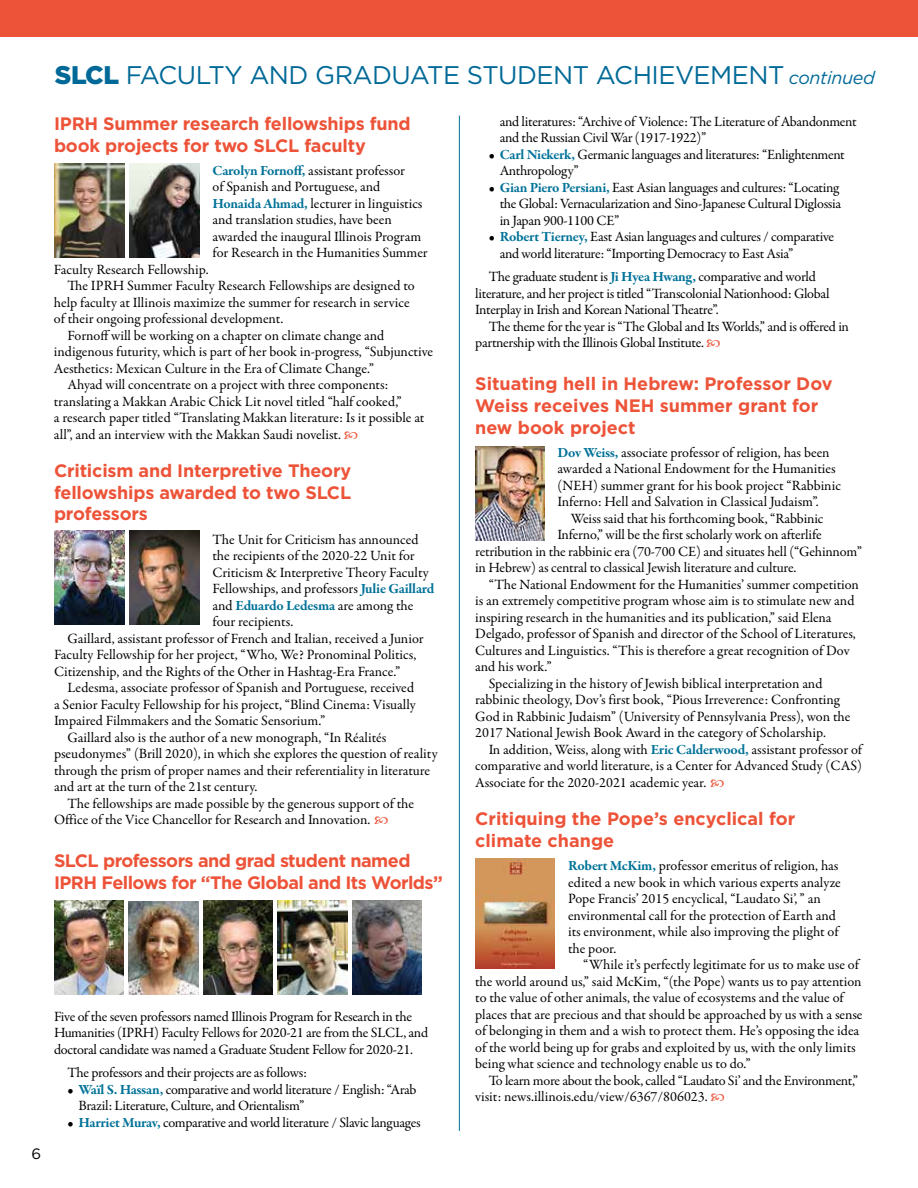
<style>
.page{position:relative;width:918px;height:1188px;background:#fff}
.page>*{position:absolute;margin:0;border:0;box-sizing:border-box;transform-origin:0 0}
.t1{font:25.5px "Gotham";letter-spacing:-.02em;color:#006997}
.t2{font:700 18px/21.6px "Gotham";letter-spacing:-.01em;color:#ed5338}
.t3{font:700 18px/21.6px "Gotham";letter-spacing:-.03em;color:#ed5338}
.t4{font:15px "Gotham";color:#000}
.t5{font:14.25px/16.5px "Garamond Premr Pro";letter-spacing:-.005em;color:#000}
.t6{font:14.25px/16.5px "Garamond Premr Pro";letter-spacing:-.025em;color:#000}
.s1{font-weight:900}
.s2{font-style:italic;font-size:18px}
.s3{font-weight:700;color:#007298}
</style>
<div class="page">
<div style="left:0;top:0;width:918px;height:37px;background:#ed5338"></div>
<hr style="left:459px;top:116px;width:1px;height:1015px;background:#007298">
<img style="left:55px;top:163px;width:70px;height:94px">
<img style="left:55px;top:531px;width:70px;height:94px">
<img style="left:475px;top:446px;width:69px;height:94px">
<img style="left:475px;top:859px;width:80px;height:110px">
<img style="left:130px;top:163px;width:69px;height:94px">
<img style="left:130px;top:531px;width:69px;height:94px">
<img style="left:54px;top:901px;width:70px;height:93px">
<img style="left:129px;top:902px;width:69px;height:93px">
<img style="left:352px;top:901px;width:70px;height:94px">
<img style="left:278px;top:901px;width:69px;height:94px">
<img style="left:203px;top:901px;width:70px;height:94px">
<p class="t4" style="left:31px;top:1145px;width:11px">6</p>
<h1 class="t1" style="left:55px;top:58px;width:822px"><span class="s1">SLCL</span> FACULTY AND GRADUATE STUDENT ACHIEVEMENT <span class="s2">continued</span></h1>
<p class="t2" style="left:54px;top:113px;width:358px">IPRH Summer research fellowships fund book projects for two SLCL faculty</p>
<p class="t5" style="left:213px;top:162px;width:217px"><span class="s3">Carolyn Fornoff,</span> assistant professor<br>of Spanish and Portuguese, and <span class="s3">Honaida Ahmad,</span> lecturer in linguistics and translation studies, have been awarded the inaugural Illinois Program for Research in the Humanities Summer</p>
<p class="t5" style="left:54px;top:261px;width:156px">Faculty Research Fellowship.</p>
<p class="t5" style="left:67px;top:278px;width:349px">The IPRH Summer Faculty Research Fellowships are designed to</p>
<p class="t5" style="left:54px;top:294px;width:357px">help faculty at Illinois maximize the summer for research in service</p>
<p class="t5" style="left:54px;top:311px;width:231px">of their ongoing professional development.</p>
<p class="t5" style="left:67px;top:327px;width:318px">Fornoff will be working on a chapter on climate change and</p>
<p class="t5" style="left:54px;top:344px;width:381px">indigenous futurity, which is part of her book in-progress, “Subjunctive</p>
<p class="t5" style="left:54px;top:360px;width:322px">Aesthetics: Mexican Culture in the Era of Climate Change.”</p>
<p class="t5" style="left:67px;top:377px;width:323px">Ahyad will concentrate on a project with three components:</p>
<p class="t5" style="left:54px;top:393px;width:349px">translating a Makkan Arabic Chick Lit novel titled “half cooked,”</p>
<p class="t5" style="left:54px;top:410px;width:372px">a research paper titled “Translating Makkan literature: Is it possible at</p>
<p class="t5" style="left:54px;top:427px;width:289px">all”, and an interview with the Makkan Saudi novelist.</p>
<p class="t2" style="left:54px;top:460px;width:299px;text-align:justify">Criticism and Interpretive Theory fellowships awarded to two SLCL professors</p>
<p class="t5" style="left:213px;top:531px;width:208px">The Unit for Criticism has announced</p>
<p class="t5" style="left:213px;top:548px;width:204px">the recipients of the 2020-22 Unit for</p>
<p class="t5" style="left:213px;top:564px;width:218px">Criticism &amp; Interpretive Theory Faculty</p>
<p class="t5" style="left:213px;top:581px;width:224px">Fellowships, and professors <span class="s3">Julie Gaillard</span></p>
<p class="t5" style="left:213px;top:597px;width:202px">and <span class="s3">Eduardo Ledesma</span> are among the</p>
<p class="t5" style="left:213px;top:614px;width:82px">four recipients.</p>
<p class="t5" style="left:68px;top:630px;width:358px">Gaillard, assistant professor of French and Italian, received a Junior</p>
<p class="t5" style="left:54px;top:647px;width:364px">Faculty Fellowship for her project, “Who, We? Pronominal Politics,</p>
<p class="t5" style="left:54px;top:663px;width:348px">Citizenship, and the Rights of the Other in Hashtag-Era France.”</p>
<p class="t5" style="left:68px;top:680px;width:348px">Ledesma, associate professor of Spanish and Portuguese, received</p>
<p class="t5" style="left:54px;top:696px;width:363px">a Senior Faculty Fellowship for his project, “Blind Cinema: Visually</p>
<p class="t5" style="left:54px;top:713px;width:273px">Impaired Filmmakers and the Somatic Sensorium.”</p>
<p class="t5" style="left:68px;top:729px;width:320px">Gaillard also is the author of a new monograph, “In Réalités</p>
<p class="t5" style="left:54px;top:746px;width:385px">pseudonymes” (Brill 2020), in which she explores the question of reality</p>
<p class="t5" style="left:54px;top:762px;width:378px">through the prism of proper names and their referentiality in literature</p>
<p class="t5" style="left:54px;top:779px;width:205px">and art at the turn of the 21st century.</p>
<p class="t5" style="left:68px;top:795px;width:348px">The fellowships are made possible by the generous support of the</p>
<p class="t5" style="left:54px;top:812px;width:318px">Office of the Vice Chancellor for Research and Innovation.</p>
<p class="t3" style="left:54px;top:850px;width:390px">SLCL professors and grad student named<br>IPRH Fellows for “The Global and Its Worlds”</p>
<p class="t5" style="left:54px;top:1009px;width:376px">Five of the seven professors named Illinois Program for Research in the<br>Humanities (IPRH) Faculty Fellows for 2020-21 are from the SLCL, and doctoral candidate was named a Graduate Student Fellow for 2020-21.</p>
<p class="t5" style="left:67px;top:1065px;width:241px">The professors and their projects are as follows:</p>
<p class="t6" style="left:78px;top:1081px;width:340px;text-indent:-11px">• <span class="s3">Waïl S. Hassan,</span> comparative and world literature / English: “Arab<br>Brazil: Literature, Culture, and Orientalism”</p>
<p class="t6" style="left:67px;top:1114px;width:355px">• <span class="s3">Harriet Murav,</span> comparative and world literature / Slavic languages</p>
<p class="t5" style="left:500px;top:114px;width:358px">and literatures: “Archive of Violence: The Literature of Abandonment and the Russian Civil War (1917-1922)”</p>
<p class="t6" style="left:500px;top:147px;width:347px;text-indent:-11px">• <span class="s3">Carl Niekerk,</span> Germanic languages and literatures: “Enlightenment<br>Anthropology”</p>
<p class="t5" style="left:500px;top:180px;width:343px;text-indent:-11px">• <span class="s3">Gian Piero Persiani,</span> East Asian languages and cultures: “Locating the Global: Vernacularization and Sino-Japanese Cultural Diglossia in Japan 900-1100 CE”</p>
<p class="t5" style="left:500px;top:229px;width:336px;text-indent:-11px">• <span class="s3">Robert Tierney,</span> East Asian languages and cultures / comparative and world literature: “Importing Democracy to East Asia”</p>
<p class="t6" style="left:475px;top:269px;width:356px;text-indent:13px">The graduate student is <span class="s3">Ji Hyea Hwang,</span> comparative and world literature, and her project is titled “Transcolonial Nationhood: Global<br>Interplay in Irish and Korean National Theatre”.</p>
<p class="t5" style="left:475px;top:318px;width:375px;text-indent:13px">The theme for the year is “The Global and Its Worlds,” and is offered in partnership with the Illinois Global Institute.</p>
<p class="t2" style="left:475px;top:373px;width:359px">Situating hell in Hebrew: Professor Dov<br>Weiss receives NEH summer grant for new book project</p>
<p class="t5" style="left:558px;top:444px;width:285px"><span class="s3">Dov Weiss,</span> associate professor of religion, has been awarded a National Endowment for the Humanities (NEH) summer grant for his book project “Rabbinic Inferno: Hell and Salvation in Classical Judaism”.</p>
<p class="t5" style="left:571px;top:510px;width:254px">Weiss said that his forthcoming book, “Rabbinic</p>
<p class="t5" style="left:558px;top:527px;width:266px">Inferno,” will be the first scholarly work on afterlife</p>
<p class="t5" style="left:475px;top:543px;width:388px">retribution in the rabbinic era (70-700 CE) and situates hell (“Gehinnom”</p>
<p class="t5" style="left:475px;top:560px;width:323px">in Hebrew) as central to classical Jewish literature and culture.</p>
<p class="t5" style="left:489px;top:576px;width:372px">“The National Endowment for the Humanities’ summer competition</p>
<p class="t5" style="left:475px;top:593px;width:381px">is an extremely competitive program whose aim is to stimulate new and</p>
<p class="t5" style="left:475px;top:609px;width:358px">inspiring research in the humanities and its publication,” said Elena</p>
<p class="t5" style="left:475px;top:626px;width:382px">Delgado, professor of Spanish and director of the School of Literatures,</p>
<p class="t5" style="left:475px;top:642px;width:376px">Cultures and Linguistics. “This is therefore a great recognition of Dov</p>
<p class="t5" style="left:475px;top:659px;width:78px">and his work.”</p>
<p class="t5" style="left:489px;top:675px;width:335px">Specializing in the history of Jewish biblical interpretation and</p>
<p class="t5" style="left:475px;top:692px;width:366px">rabbinic theology, Dov’s first book, “Pious Irreverence: Confronting</p>
<p class="t5" style="left:475px;top:708px;width:377px">God in Rabbinic Judaism” (University of Pennsylvania Press), won the</p>
<p class="t5" style="left:475px;top:725px;width:352px">2017 National Jewish Book Award in the category of Scholarship.</p>
<p class="t5" style="left:489px;top:741px;width:375px">In addition, Weiss, along with <span class="s3">Eric Calderwood,</span> assistant professor of</p>
<p class="t5" style="left:475px;top:758px;width:388px">comparative and world literature, is a Center for Advanced Study (CAS)</p>
<p class="t5" style="left:475px;top:774px;width:233px">Associate for the 2020-2021 academic year.</p>
<p class="t2" style="left:475px;top:808px;width:321px">Critiquing the Pope’s encyclical for climate change</p>
<p class="t5" style="left:568px;top:858px;width:274px"><span class="s3">Robert McKim,</span> professor emeritus of religion, has edited a new book in which various experts analyze Pope Francis’ 2015 encyclical, “Laudato Si’, ” an environmental call for the protection of Earth and its environment, while also improving the plight of the poor.</p>
<p class="t5" style="left:475px;top:957px;width:389px;text-indent:108px">“While it’s perfectly legitimate for us to make use of the world around us,” said McKim, “(the Pope) wants us to pay attention to the value of other animals, the value of ecosystems and the value of places that are precious and that should be approached by us with a sense of belonging in them and a wish to protect them. He’s opposing the idea of the world being up for grabs and exploited by us, with the only limits being what science and technology enable us to do.”</p>
<p class="t5" style="left:475px;top:1072px;width:385px;text-indent:13px">To learn more about the book, called “Laudato Si’ and the Environment,” visit: news.illinois.edu/view/6367/806023.</p>
</div>
